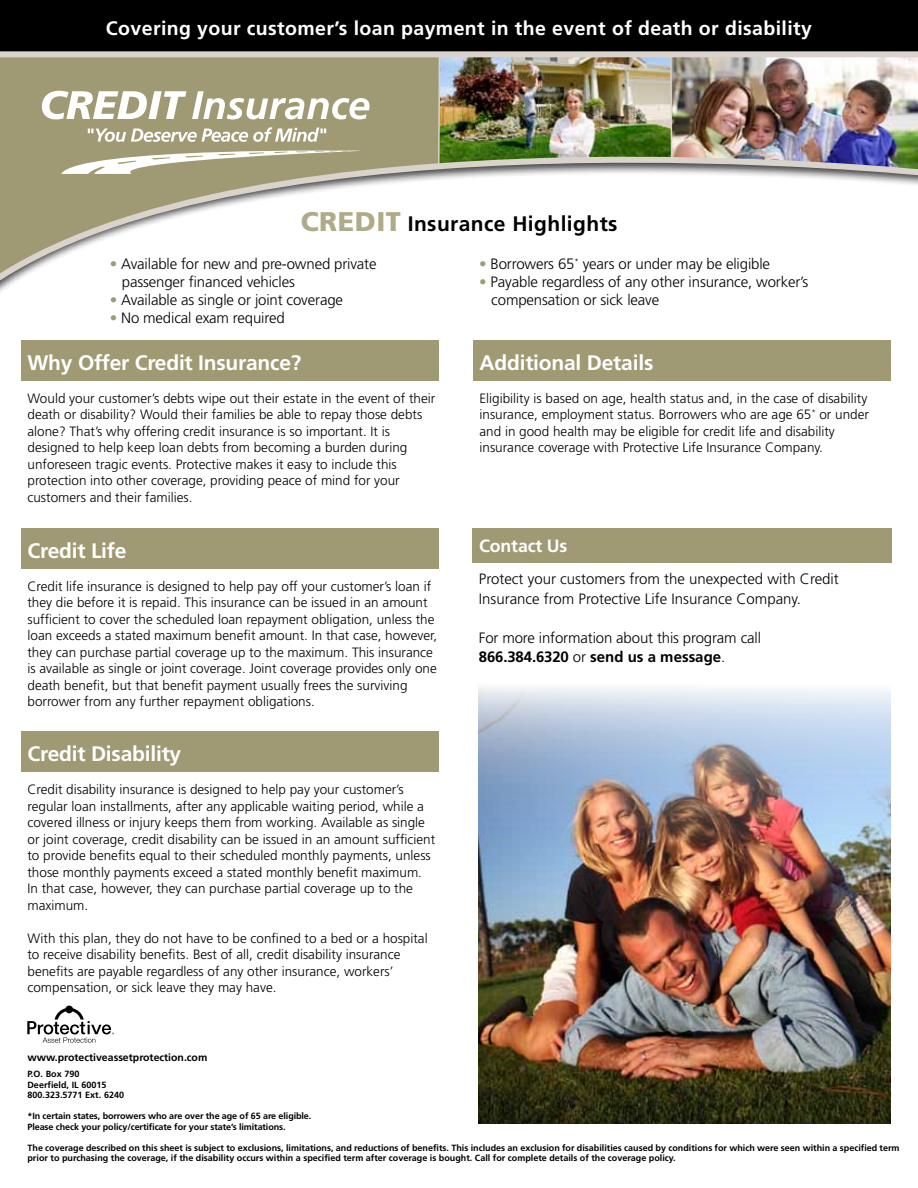
<style>
.page{position:relative;width:918px;height:1188px;background:#fff}
.page>*{position:absolute;margin:0;border:0;box-sizing:border-box;transform-origin:0 0}
.t1{font:700 21px "Frutiger";letter-spacing:-.01em;color:#fff}
.t2{font:700 21px "Frutiger";letter-spacing:.02em;color:#000}
.t3{font:700 19.5px "Frutiger";letter-spacing:.02em;color:#fff}
.t4{font:700 17.7px "Frutiger";letter-spacing:-.01em;color:#fff}
.t5{font:300 15px/19.5px "Frutiger";letter-spacing:-.01em;color:#000}
.t6{font:300 13.5px/16.5px "Frutiger";color:#000}
.t7{font:700 10.5px "Frutiger";color:#000}
.t8{font:700 9px/10.5px "Frutiger";color:#000}
.s1{font-weight:900;font-size:27px;color:#afab89}
.s2{color:#9f9a74}
.s3{font-weight:700}
</style>
<div class="page">
<div style="left:0;top:0;width:918px;height:74px;background:#000"></div>
<div style="left:0;top:57px;width:437px;height:45px;background:#9f9a74"></div>
<img style="left:673px;top:57px;width:245px;height:45px">
<img style="left:437px;top:57px;width:236px;height:45px">
<div style="left:0;top:51px;width:918px;height:6px;background:#dad3cc"></div>
<img style="left:0;top:102px;width:918px;height:190px">
<svg style="left:61px;top:127px;width:299px;height:47px"></svg>
<svg style="left:42px;top:91px;width:144px;height:28px"></svg>
<svg style="left:192px;top:91px;width:177px;height:28px"></svg>
<div style="left:21px;top:340px;width:418px;height:41px;background:#9f9a74"></div>
<div style="left:472px;top:528px;width:420px;height:35px;background:#9f9a74"></div>
<svg style="left:27px;top:1006px;width:87px;height:37px"></svg>
<div style="left:21px;top:528px;width:418px;height:41px;background:#9f9a74"></div>
<div style="left:21px;top:731px;width:418px;height:41px;background:#9f9a74"></div>
<div style="left:473px;top:340px;width:418px;height:41px;background:#9f9a74"></div>
<img style="left:479px;top:686px;width:411px;height:437px">
<h2 class="t3" style="left:106px;top:16px;width:708px">Covering your customer’s loan payment in the event of death or disability</h2>
<h1 class="t2" style="left:301px;top:211px;width:318px"><span class="s1">CREDIT</span> Insurance Highlights</h1>
<p class="t5" style="left:122px;top:255px;width:256px;line-height:18px;text-indent:-12px"><span class="s2">•</span> Available for new and pre-owned private passenger financed vehicles</p>
<p class="t5" style="left:110px;top:290px;width:235px"><span class="s2">•</span> Available as single or joint coverage</p>
<p class="t5" style="left:110px;top:308px;width:176px"><span class="s2">•</span> No medical exam required</p>
<h1 class="t1" style="left:27px;top:350px;width:275px">Why Offer Credit Insurance?</h1>
<p class="t6" style="left:27px;top:390px;width:409px">Would your customer’s debts wipe out their estate in the event of their death or disability? Would their families be able to repay those debts alone? That’s why offering credit insurance is so important. It is designed to help keep loan debts from becoming a burden during unforeseen tragic events. Protective makes it easy to include this protection into other coverage, providing peace of mind for your customers and their families.</p>
<h1 class="t1" style="left:27px;top:538px;width:101px">Credit Life</h1>
<p class="t6" style="left:27px;top:578px;width:411px">Credit life insurance is designed to help pay off your customer’s loan if they die before it is repaid. This insurance can be issued in an amount sufficient to cover the scheduled loan repayment obligation, unless the loan exceeds a stated maximum benefit amount. In that case, however, they can purchase partial coverage up to the maximum. This insurance is available as single or joint coverage. Joint coverage provides only one death benefit, but that benefit payment usually frees the surviving borrower from any further repayment obligations.</p>
<h1 class="t1" style="left:27px;top:741px;width:155px">Credit Disability</h1>
<p class="t6" style="left:27px;top:781px;width:409px">Credit disability insurance is designed to help pay your customer’s regular loan installments, after any applicable waiting period, while a covered illness or injury keeps them from working. Available as single or joint coverage, credit disability can be issued in an amount sufficient to provide benefits equal to their scheduled monthly payments, unless those monthly payments exceed a stated monthly benefit maximum.<br>In that case, however, they can purchase partial coverage up to the maximum.</p>
<p class="t6" style="left:27px;top:930px;width:402px">With this plan, they do not have to be confined to a bed or a hospital to receive disability benefits. Best of all, credit disability insurance benefits are payable regardless of any other insurance, workers’ compensation, or sick leave they may have.</p>
<p class="t5" style="left:479px;top:254px;width:292px"><span class="s2">•</span> Borrowers 65<sup>*</sup> years or under may be eligible</p>
<p class="t5" style="left:491px;top:273px;width:319px;line-height:18px;text-indent:-12px"><span class="s2">•</span> Payable regardless of any other insurance, worker’s compensation or sick leave</p>
<h1 class="t1" style="left:480px;top:350px;width:175px">Additional Details</h1>
<p class="t6" style="left:480px;top:390px;width:391px">Eligibility is based on age, health status and, in the case of disability insurance, employment status. Borrowers who are age 65<sup>*</sup> or under and in good health may be eligible for credit life and disability insurance coverage with Protective Life Insurance Company.</p>
<h3 class="t4" style="left:479px;top:536px;width:90px">Contact Us</h3>
<p class="t5" style="left:479px;top:569px;width:362px">Protect your customers from the unexpected with Credit<br>Insurance from Protective Life Insurance Company.</p>
<p class="t5" style="left:479px;top:628px;width:284px">For more information about this program call<br><span class="s3">866.384.6320</span> or <span class="s3">send us a message</span>.</p>
<p class="t7" style="left:27px;top:1051px;width:181px">www.protectiveassetprotection.com</p>
<p class="t8" style="left:27px;top:1069px;width:98px">P.O. Box 790<br>Deerfield, IL 60015<br>800.323.5771 Ext. 6240</p>
<p class="t8" style="left:27px;top:1111px;width:285px">*In certain states, borrowers who are over the age of 65 are eligible.<br>Please check your policy/certificate for your state’s limitations.</p>
<p class="t8" style="left:27px;top:1142px;width:874px">The coverage described on this sheet is subject to exclusions, limitations, and reductions of benefits. This includes an exclusion for disabilities caused by conditions for which were seen within a specified term prior to purchasing the coverage, if the disability occurs within a specified term after coverage is bought. Call for complete details of the coverage policy.</p>
</div>
